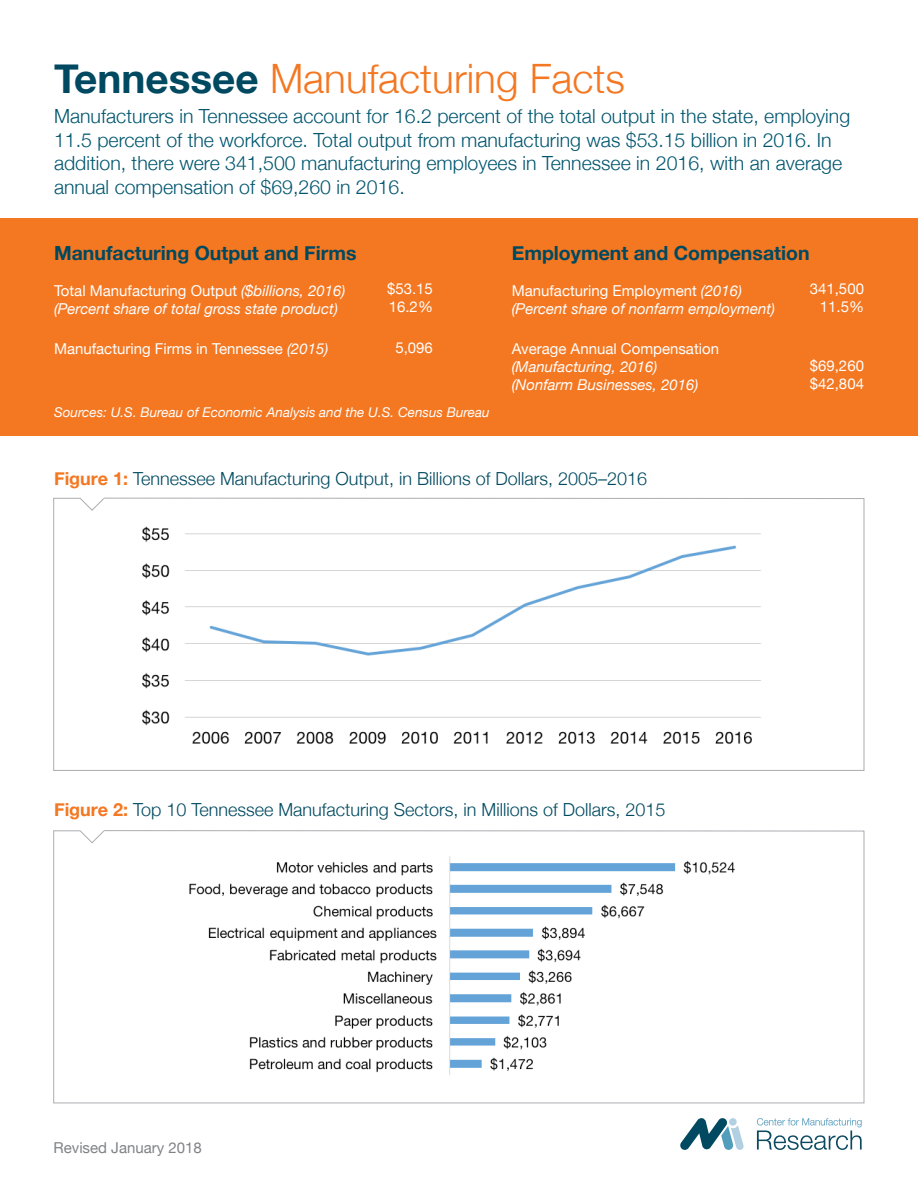
<style>
.page{position:relative;width:918px;height:1188px;background:#fff}
.page>*{position:absolute;margin:0;border:0;box-sizing:border-box;transform-origin:0 0}
.t1{font:300 40.5px "Helvetica Neue";color:#f47721}
.t2{font:300 19.5px/23.4px "Helvetica Neue";color:#00566f}
.t3{font:700 19.5px "Helvetica Neue";color:#004960}
.t4{font:300 18px "Helvetica Neue";color:#004960}
.t5{font:italic 15px/18px "Helvetica Neue";color:#fff}
.t6{font:15px/18px "Helvetica Neue";color:#fff}
.t7{font:15px "Helvetica Neue";color:#808285}
.t8{font:italic 13.5px "Helvetica Neue";color:#fff}
.s1{font-weight:700;color:#004960}
.s2{font-style:normal}
.s3{font-style:italic}
.s4{font-weight:700;color:#f47721}
</style>
<div class="page">
<svg style="left:53px;top:498px;width:811px;height:273px"></svg>
<svg style="left:53px;top:830px;width:811px;height:273px"></svg>
<div style="left:0;top:218px;width:918px;height:218px;background:#f47721"></div>
<img style="left:132px;top:514px;width:647px;height:243px">
<img style="left:138px;top:844px;width:648px;height:243px">
<svg style="left:757px;top:1118px;width:105px;height:32px"></svg>
<svg style="left:680px;top:1118px;width:64px;height:32px"></svg>
<div style="left:729px;top:1118px;width:8px;height:8px;background:#b1d0e2;border-radius:50%"></div>
<h1 class="t1" style="left:54px;top:46px;width:573px"><span class="s1">Tennessee</span> Manufacturing Facts</h1>
<p class="t2" style="left:54px;top:103px;width:798px">Manufacturers in Tennessee account for 16.2 percent of the total output in the state, employing 11.5 percent of the workforce. Total output from manufacturing was $53.15 billion in 2016. In addition, there were 341,500 manufacturing employees in Tennessee in 2016, with an average annual compensation of $69,260 in 2016.</p>
<p class="t3" style="left:54px;top:238px;width:304px">Manufacturing Output and Firms</p>
<p class="t5" style="left:54px;top:282px;width:293px"><span class="s2">Total Manufacturing Output</span> ($billions, 2016) (Percent share of total gross state product)</p>
<p class="t6" style="left:54px;top:341px;width:276px">Manufacturing Firms in Tennessee <span class="s3">(2015)</span></p>
<p class="t6" style="left:387px;top:281px;width:47px">$53.15<br>16.2%</p>
<p class="t6" style="left:395px;top:339px;width:39px">5,096</p>
<p class="t8" style="left:54px;top:403px;width:437px">Sources: U.S. Bureau of Economic Analysis and the U.S. Census Bureau</p>
<p class="t3" style="left:512px;top:238px;width:299px">Employment and Compensation</p>
<p class="t5" style="left:512px;top:282px;width:265px"><span class="s2">Manufacturing Employment</span> (2016) (Percent share of nonfarm employment)</p>
<p class="t6" style="left:512px;top:341px;width:209px">Average Annual Compensation</p>
<p class="t5" style="left:512px;top:359px;width:188px">(Manufacturing, 2016) (Nonfarm Businesses, 2016)</p>
<p class="t6" style="left:810px;top:281px;width:56px;text-align:right">341,500<br>11.5%</p>
<p class="t6" style="left:810px;top:357px;width:56px">$69,260 $42,804</p>
<p class="t4" style="left:54px;top:464px;width:595px"><span class="s4">Figure 1:</span> Tennessee Manufacturing Output, in Billions of Dollars, 2005–2016</p>
<p class="t4" style="left:54px;top:795px;width:613px"><span class="s4">Figure 2:</span> Top 10 Tennessee Manufacturing Sectors, in Millions of Dollars, 2015</p>
<p class="t7" style="left:54px;top:1137px;width:150px">Revised January 2018</p>
</div>
